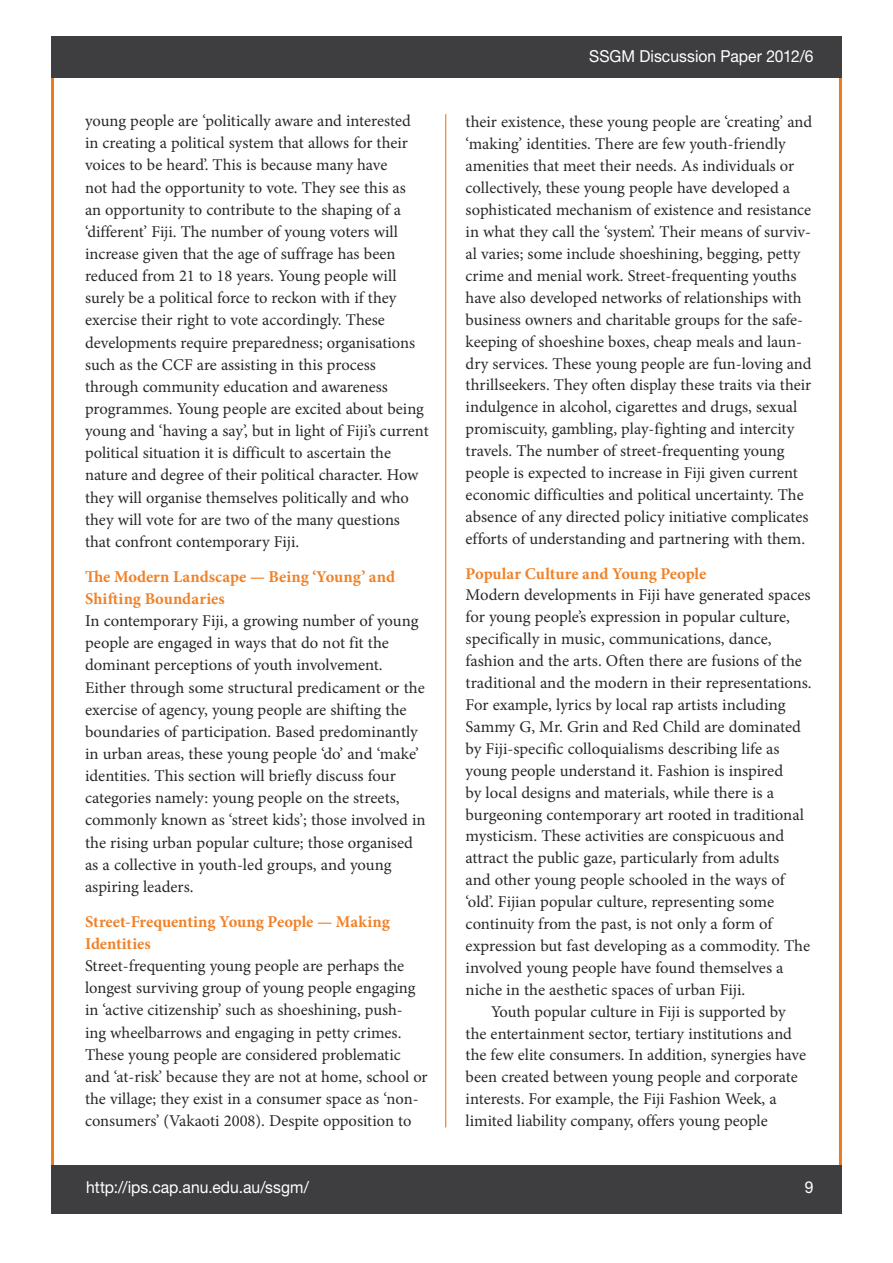
<style>
.page{position:relative;width:893px;height:1263px;background:#fff}
.page>*{position:absolute;margin:0;border:0;box-sizing:border-box;transform-origin:0 0}
.t1{font:16.5px/22.2px "Minion Pro";color:#282829}
.t2{font:700 16.5px/22.2px "Minion Pro";color:#ef8229}
.t3{font:16.5px "Helvetica Neue LT Std";color:#fff;scale:.95 1}
</style>
<div class="page">
<div style="left:51px;top:1165px;width:790px;height:49px;background:#3e3d40"></div>
<hr style="left:445px;top:114px;width:1px;height:1013px;background:#ed7b1d">
<div style="left:51px;top:36px;width:791px;height:42px;background:#3e3d40"></div>
<p class="t1" style="left:85px;top:110px;width:345px">young people are ‘politically aware and interested<br>in creating a political system that allows for their voices to be heard’. This is because many have<br>not had the opportunity to vote. They see this as<br>an opportunity to contribute to the shaping of a ‘different’ Fiji. The number of young voters will increase given that the age of suffrage has been reduced from 21 to 18 years. Young people will surely be a political force to reckon with if they exercise their right to vote accordingly. These developments require preparedness; organisations such as the CCF are assisting in this process through community education and awareness programmes. Young people are excited about being young and ‘having a say’, but in light of Fiji’s current political situation it is difficult to ascertain the nature and degree of their political character. How they will organise themselves politically and who they will vote for are two of the many questions that confront contemporary Fiji.</p>
<p class="t2" style="left:85px;top:565px;width:312px">The Modern Landscape — Being ‘Young’ and<br>Shifting Boundaries</p>
<p class="t1" style="left:85px;top:610px;width:342px">In contemporary Fiji, a growing number of young people are engaged in ways that do not fit the dominant perceptions of youth involvement.<br>Either through some structural predicament or the exercise of agency, young people are shifting the boundaries of participation. Based predominantly in urban areas, these young people ‘do’ and ‘make’ identities. This section will briefly discuss four categories namely: young people on the streets, commonly known as ‘street kids’; those involved in the rising urban popular culture; those organised as a collective in youth-led groups, and young aspiring leaders.</p>
<p class="t2" style="left:85px;top:910px;width:307px">Street-Frequenting Young People — Making<br>Identities</p>
<p class="t1" style="left:85px;top:955px;width:344px">Street-frequenting young people are perhaps the longest surviving group of young people engaging in ‘active citizenship’ such as shoeshining, push&shy;ing wheelbarrows and engaging in petty crimes.<br>These young people are considered problematic and ‘at-risk’ because they are not at home, school or the village; they exist in a consumer space as ‘non&shy;consumers’ (Vakaoti 2008). Despite opposition to</p>
<p class="t3" style="left:589px;top:47px;width:238px">SSGM Discussion Paper 2012/6</p>
<p class="t1" style="left:466px;top:111px;width:348px">their existence, these young people are ‘creating’ and ‘making’ identities. There are few youth-friendly amenities that meet their needs. As individuals or collectively, these young people have developed a sophisticated mechanism of existence and resistance in what they call the ‘system’. Their means of surviv&shy;al varies; some include shoeshining, begging, petty crime and menial work. Street-frequenting youths have also developed networks of relationships with business owners and charitable groups for the safe&shy;keeping of shoeshine boxes, cheap meals and laun&shy;dry services. These young people are fun-loving and thrillseekers. They often display these traits via their indulgence in alcohol, cigarettes and drugs, sexual promiscuity, gambling, play-fighting and intercity travels. The number of street-frequenting young people is expected to increase in Fiji given current economic difficulties and political uncertainty. The absence of any directed policy initiative complicates efforts of understanding and partnering with them.</p>
<p class="t2" style="left:466px;top:562px;width:242px">Popular Culture and Young People</p>
<p class="t1" style="left:466px;top:584px;width:347px">Modern developments in Fiji have generated spaces</p>
<p class="t1" style="left:466px;top:606px;width:326px">for young people’s expression in popular culture,</p>
<p class="t1" style="left:466px;top:628px;width:308px">specifically in music, communications, dance,</p>
<p class="t1" style="left:466px;top:650px;width:338px">fashion and the arts. Often there are fusions of the</p>
<p class="t1" style="left:466px;top:672px;width:348px">traditional and the modern in their representations.</p>
<p class="t1" style="left:466px;top:694px;width:321px">For example, lyrics by local rap artists including</p>
<p class="t1" style="left:466px;top:715px;width:337px">Sammy G, Mr. Grin and Red Child are dominated</p>
<p class="t1" style="left:466px;top:737px;width:316px">by Fiji-specific colloquialisms describing life as</p>
<p class="t1" style="left:466px;top:759px;width:319px">young people understand it. Fashion is inspired</p>
<p class="t1" style="left:466px;top:781px;width:310px">by local designs and materials, while there is a</p>
<p class="t1" style="left:466px;top:803px;width:340px">burgeoning contemporary art rooted in traditional</p>
<p class="t1" style="left:466px;top:825px;width:320px">mysticism. These activities are conspicuous and</p>
<p class="t1" style="left:466px;top:847px;width:315px">attract the public gaze, particularly from adults</p>
<p class="t1" style="left:466px;top:869px;width:321px">and other young people schooled in the ways of</p>
<p class="t1" style="left:466px;top:891px;width:310px">‘old’. Fijian popular culture, representing some</p>
<p class="t1" style="left:466px;top:913px;width:308px">continuity from the past, is not only a form of</p>
<p class="t1" style="left:466px;top:935px;width:346px">expression but fast developing as a commodity. The</p>
<p class="t1" style="left:466px;top:957px;width:319px">involved young people have found themselves a</p>
<p class="t1" style="left:466px;top:978px;width:281px">niche in the aesthetic spaces of urban Fiji.</p>
<p class="t1" style="left:491px;top:1000px;width:296px">Youth popular culture in Fiji is supported by</p>
<p class="t1" style="left:466px;top:1022px;width:328px">the entertainment sector, tertiary institutions and</p>
<p class="t1" style="left:466px;top:1044px;width:342px">the few elite consumers. In addition, synergies have</p>
<p class="t1" style="left:466px;top:1066px;width:334px">been created between young people and corporate</p>
<p class="t1" style="left:466px;top:1088px;width:313px">interests. For example, the Fiji Fashion Week, a</p>
<p class="t1" style="left:466px;top:1110px;width:304px">limited liability company, offers young people</p>
<p class="t3" style="left:86px;top:1177px;width:236px">http://ips.cap.anu.edu.au/ssgm/</p>
<p class="t3" style="left:805px;top:1177px;width:11px">9</p>
</div>
